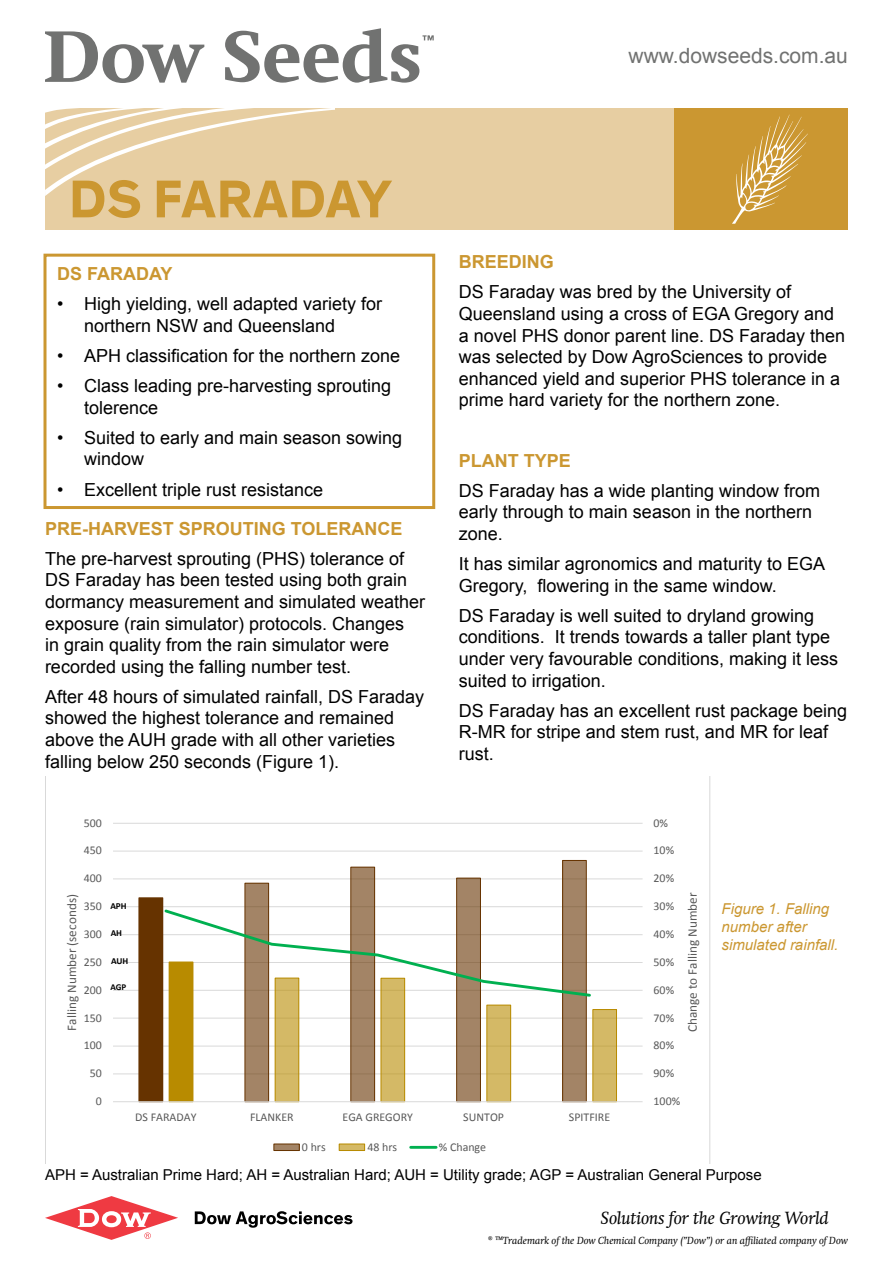
<style>
.page{position:relative;width:893px;height:1263px;background:#fff}
.page>*{position:absolute;margin:0;border:0;box-sizing:border-box;transform-origin:0 0}
.t1{font:700 54px "Dow Corporate";letter-spacing:.01em;color:#cb9731}
.t2{font:21px "Arial";color:#717271}
.t3{font:18px/21.6px "Arial";color:#000}
.t4{font:700 18px "Arial";color:#cb9731}
.t5{font:italic 18px "Swift Neue LT Pro";color:#000}
.t6{font:15px "Arial";color:#000}
.t7{font:italic 15px/18px "Arial";color:#cb9731}
.t8{font:13.2px "Calibri";color:#595959}
.t9{font:11.85px "Calibri";color:#595959}
.t10{font:italic 10.5px "Swift Neue LT Pro";color:#000}
.t11{font:700 9.15px "Calibri";color:#000}
.t12{font:700 9px "Calibri";color:#000}
</style>
<div class="page">
<svg style="left:45px;top:31px;width:159px;height:52px"></svg>
<svg style="left:225px;top:28px;width:209px;height:55px"></svg>
<svg style="left:195px;top:1211px;width:157px;height:17px"></svg>
<svg style="left:45px;top:1196px;width:133px;height:44px"></svg>
<svg style="left:45px;top:777px;width:665px;height:386px"></svg>
<div style="left:45px;top:108px;width:803px;height:122px;background:#e7cea2"></div>
<div style="left:674px;top:108px;width:174px;height:122px;background:#cb9731"></div>
<svg style="left:732px;top:114px;width:76px;height:110px"></svg>
<svg style="left:45px;top:108px;width:290px;height:88px"></svg>
<div style="left:44px;top:254px;width:391px;height:255px;border:3px solid #cb9731"></div>
<p class="t2" style="left:628px;top:42px;width:221px">www.dowseeds.com.au</p>
<h1 class="t1" style="left:69px;top:166px;width:324px">DS FARADAY</h1>
<p class="t4" style="left:57px;top:262px;width:117px">DS FARADAY</p>
<p class="t3" style="left:84px;top:293px;width:300px;text-indent:-27px">• High yielding, well adapted variety for northern NSW and Queensland</p>
<p class="t3" style="left:57px;top:345px;width:345px">• APH classification for the northern zone</p>
<p class="t3" style="left:84px;top:375px;width:309px;text-indent:-27px">• Class leading pre-harvesting sprouting tolerence</p>
<p class="t3" style="left:84px;top:427px;width:320px;text-indent:-27px">• Suited to early and main season sowing window</p>
<p class="t3" style="left:57px;top:479px;width:268px">• Excellent triple rust resistance</p>
<p class="t4" style="left:45px;top:516px;width:359px">PRE-HARVEST SPROUTING TOLERANCE</p>
<p class="t3" style="left:45px;top:548px;width:382px">The pre-harvest sprouting (PHS) tolerance of DS Faraday has been tested using both grain dormancy measurement and simulated weather exposure (rain simulator) protocols. Changes<br>in grain quality from the rain simulator were recorded using the falling number test.</p>
<p class="t3" style="left:45px;top:686px;width:381px">After 48 hours of simulated rainfall, DS Faraday showed the highest tolerance and remained above the AUH grade with all other varieties falling below 250 seconds (Figure 1).</p>
<p class="t4" style="left:459px;top:250px;width:97px">BREEDING</p>
<p class="t3" style="left:459px;top:281px;width:388px">DS Faraday was bred by the University of Queensland using a cross of EGA Gregory and a novel PHS donor parent line. DS Faraday then was selected by Dow AgroSciences to provide enhanced yield and superior PHS tolerance in a prime hard variety for the northern zone.</p>
<p class="t4" style="left:459px;top:448px;width:114px">PLANT TYPE</p>
<p class="t3" style="left:459px;top:480px;width:363px">DS Faraday has a wide planting window from early through to main season in the northern zone.</p>
<p class="t3" style="left:459px;top:553px;width:368px">It has similar agronomics and maturity to EGA<br>Gregory, flowering in the same window.</p>
<p class="t3" style="left:459px;top:605px;width:381px">DS Faraday is well suited to dryland growing conditions. It trends towards a taller plant type under very favourable conditions, making it less suited to irrigation.</p>
<p class="t3" style="left:459px;top:700px;width:390px">DS Faraday has an excellent rust package being<br>R-MR for stripe and stem rust, and MR for leaf rust.</p>
<p class="t9" style="left:654px;top:815px;width:16px">0%</p>
<p class="t9" style="left:654px;top:843px;width:22px">10%</p>
<p class="t9" style="left:654px;top:871px;width:22px">20%</p>
<p class="t9" style="left:654px;top:899px;width:22px">30%</p>
<p class="t9" style="left:654px;top:926px;width:22px">40%</p>
<p class="t9" style="left:654px;top:954px;width:22px">50%</p>
<p class="t9" style="left:654px;top:982px;width:22px">60%</p>
<p class="t9" style="left:654px;top:1010px;width:22px">70%</p>
<p class="t9" style="left:654px;top:1038px;width:22px">80%</p>
<p class="t9" style="left:654px;top:1066px;width:22px">90%</p>
<p class="t9" style="left:84px;top:815px;width:20px">500</p>
<p class="t9" style="left:84px;top:843px;width:20px">450</p>
<p class="t9" style="left:84px;top:871px;width:20px">400</p>
<p class="t8" style="left:64px;top:1030px;width:138px;rotate:-90deg">Falling Number (seconds)</p>
<p class="t8" style="left:684px;top:1032px;width:141px;rotate:-90deg">Change to Falling Number</p>
<p class="t9" style="left:84px;top:899px;width:20px">350</p>
<p class="t11" style="left:110px;top:900px;width:18px">APH</p>
<p class="t11" style="left:111px;top:927px;width:13px">AH</p>
<p class="t9" style="left:84px;top:926px;width:20px">300</p>
<p class="t11" style="left:111px;top:955px;width:19px">AUH</p>
<p class="t9" style="left:84px;top:954px;width:20px">250</p>
<p class="t12" style="left:111px;top:981px;width:17px">AGP</p>
<p class="t9" style="left:84px;top:982px;width:20px">200</p>
<p class="t9" style="left:84px;top:1010px;width:20px">150</p>
<p class="t9" style="left:84px;top:1038px;width:20px">100</p>
<p class="t9" style="left:90px;top:1066px;width:14px">50</p>
<p class="t9" style="left:96px;top:1093px;width:8px">0</p>
<p class="t9" style="left:654px;top:1093px;width:28px">100%</p>
<p class="t9" style="left:135px;top:1109px;width:63px">DS FARADAY</p>
<p class="t9" style="left:250px;top:1109px;width:45px">FLANKER</p>
<p class="t9" style="left:342px;top:1109px;width:72px">EGA GREGORY</p>
<p class="t9" style="left:463px;top:1109px;width:42px">SUNTOP</p>
<p class="t9" style="left:569px;top:1109px;width:43px">SPITFIRE</p>
<p class="t9" style="left:302px;top:1139px;width:25px">0 hrs</p>
<p class="t9" style="left:367px;top:1139px;width:31px">48 hrs</p>
<p class="t9" style="left:439px;top:1139px;width:49px">% Change</p>
<p class="t7" style="left:722px;top:900px;width:118px">Figure 1. Falling number after simulated rainfall.</p>
<p class="t6" style="left:45px;top:1164px;width:718px">APH = Australian Prime Hard; AH = Australian Hard; AUH = Utility grade; AGP = Australian General Purpose</p>
<p class="t5" style="left:601px;top:1207px;width:230px">Solutions for the Growing World</p>
<p class="t10" style="left:488px;top:1234px;width:361px">® ™Trademark of the Dow Chemical Company (”Dow”) or an affiliated company of Dow</p>
</div>
